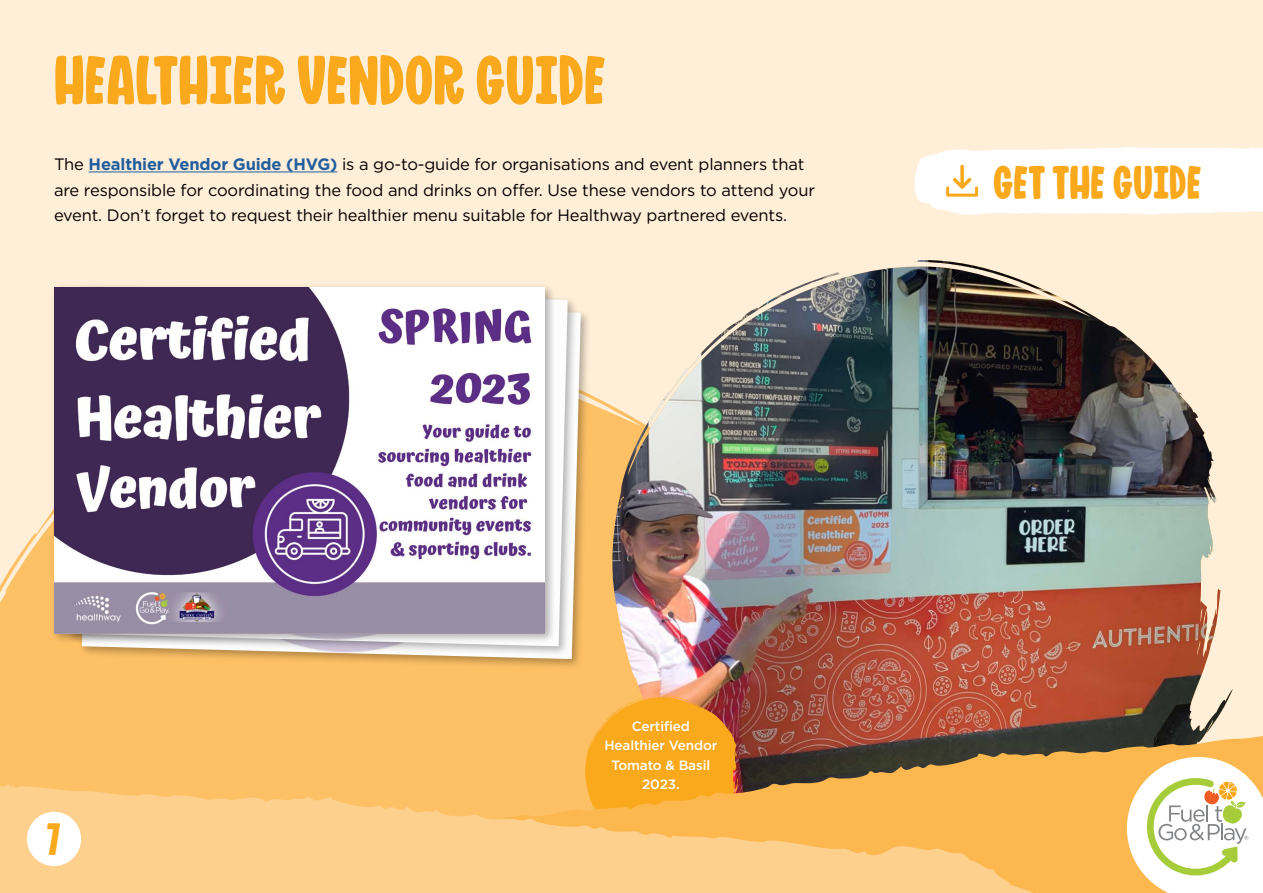
<style>
.page{position:relative;width:1263px;height:893px;background:#ffeed8}
.page>*{position:absolute;margin:0;border:0;box-sizing:border-box;transform-origin:0 0}
.t1{font:69.75px "Mighty Mountain";color:#faa81c}
.t2{font:47.7px "Mighty Mountain";color:#faa81c}
.t3{font:45.15px "Mighty Mountain";color:#faa81c}
.t4{font:16.5px/25.5px "Gotham";letter-spacing:-.01em;color:#000}
.t5{font:500 13.5px/19.5px "Gotham";letter-spacing:-.01em;color:#fff;text-align:center}
.s1{font-weight:700;color:#215e9e}
</style>
<div class="page">
<svg style="left:0;top:395px;width:610px;height:378px;background:#fdc675"></svg>
<img style="left:610px;top:260px;width:623px;height:451px">
<hr style="left:89px;top:172px;width:248px;height:1px;background:#215e9e">
<svg style="left:914px;top:147px;width:349px;height:68px;background:#fefcf9"></svg>
<div style="left:77px;top:296px;width:515px;height:374px;background:#000;opacity:.3"></div>
<div style="left:64px;top:283px;width:514px;height:374px;background:#000;opacity:.3"></div>
<img style="left:69px;top:287px;width:499px;height:359px">
<div style="left:50px;top:283px;width:506px;height:361px;background:#000;opacity:.3"></div>
<img style="left:55px;top:287px;width:490px;height:347px">
<svg style="left:584px;top:695px;width:157px;height:16px;background:#e19343"></svg>
<svg style="left:218px;top:711px;width:1045px;height:182px;background:#c68e4a"></svg>
<svg style="left:0;top:773px;width:1110px;height:120px;background:#fbc371"></svg>
<div style="left:27px;top:812px;width:54px;height:54px;background:#fff;border-radius:50%"></div>
<svg style="left:1127px;top:757px;width:136px;height:136px;background:#f1e8c9"></svg>
<h1 class="t1" style="left:54px;top:32px;width:553px">HEALTHIER VENDOR GUIDE</h1>
<p class="t4" style="left:54px;top:151px;width:763px">The <span class="s1">Healthier Vendor Guide (HVG)</span> is a go-to-guide for organisations and event planners that are responsible for coordinating the food and drinks on offer. Use these vendors to attend your event. Don’t forget to request their healthier menu suitable for Healthway partnered events.</p>
<h2 class="t2" style="left:993px;top:150px;width:210px">GET THE GUIDE</h2>
<h3 class="t3" style="left:47px;top:808px;width:16px">7</h3>
<p class="t5" style="left:604px;top:716px;width:114px">Certified<br>Healthier Vendor<br>Tomato &amp; Basil<br>2023.</p>
</div>
